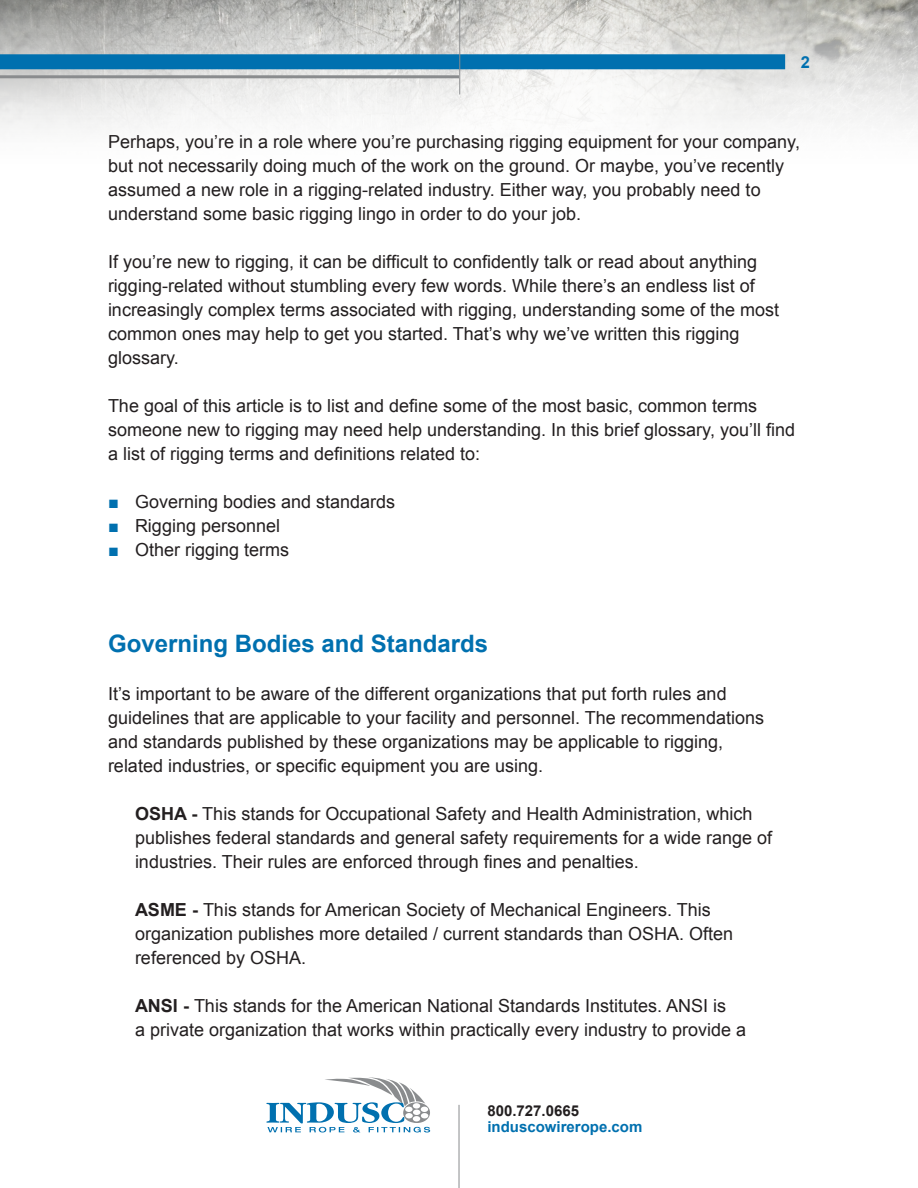
<style>
.page{position:relative;width:918px;height:1188px;background:#fff}
.page>*{position:absolute;margin:0;border:0;box-sizing:border-box;transform-origin:0 0}
.t1{font:700 24px "Arial";color:#0070af}
.t2{font:18px/24px "Arial";color:#231f20}
.t3{font:700 16.5px "Arial";color:#0070af}
.t4{font:700 15px "Arial";color:#0070af}
.t5{font:700 15px "Arial";color:#231f20}
.s1{color:#0070af}
.s2{font-weight:700}
</style>
<div class="page">
<svg style="left:266px;top:1077px;width:164px;height:56px"></svg>
<img style="left:0;top:0;width:918px;height:130px">
<hr style="left:459px;top:1105px;width:1px;height:83px;background:#8a8c8e">
<div style="left:0;top:54px;width:785px;height:15px;background:#0070af"></div>
<hr style="left:0;top:75px;width:459px;height:3px;background:#8a8c8e">
<hr style="left:459px;top:0;width:1px;height:94px;background:#8a8c8e">
<p class="t3" style="left:801px;top:52px;width:11px">2</p>
<p class="t2" style="left:108px;top:130px;width:694px">Perhaps, you’re in a role where you’re purchasing rigging equipment for your company, but not necessarily doing much of the work on the ground. Or maybe, you’ve recently assumed a new role in a rigging-related industry. Either way, you probably need to understand some basic rigging lingo in order to do your job.</p>
<p class="t2" style="left:108px;top:250px;width:673px">If you’re new to rigging, it can be difficult to confidently talk or read about anything rigging-related without stumbling every few words. While there’s an endless list of increasingly complex terms associated with rigging, understanding some of the most common ones may help to get you started. That’s why we’ve written this rigging glossary.</p>
<p class="t2" style="left:108px;top:394px;width:689px">The goal of this article is to list and define some of the most basic, common terms someone new to rigging may need help understanding. In this brief glossary, you’ll find</p>
<p class="t2" style="left:108px;top:442px;width:374px">a list of rigging terms and definitions related to:</p>
<p class="t2" style="left:108px;top:490px;width:289px"><span class="s1">■</span> Governing bodies and standards</p>
<p class="t2" style="left:108px;top:514px;width:174px"><span class="s1">■</span> Rigging personnel</p>
<p class="t2" style="left:108px;top:538px;width:183px"><span class="s1">■</span> Other rigging terms</p>
<p class="t1" style="left:108px;top:628px;width:382px">Governing Bodies and Standards</p>
<p class="t2" style="left:108px;top:682px;width:658px">It’s important to be aware of the different organizations that put forth rules and guidelines that are applicable to your facility and personnel. The recommendations</p>
<p class="t2" style="left:108px;top:730px;width:617px">and standards published by these organizations may be applicable to rigging,</p>
<p class="t2" style="left:108px;top:754px;width:437px">related industries, or specific equipment you are using.</p>
<p class="t2" style="left:135px;top:802px;width:639px"><span class="s2">OSHA -</span> This stands for Occupational Safety and Health Administration, which publishes federal standards and general safety requirements for a wide range of industries. Their rules are enforced through fines and penalties.</p>
<p class="t2" style="left:135px;top:898px;width:600px"><span class="s2">ASME -</span> This stands for American Society of Mechanical Engineers. This organization publishes more detailed / current standards than OSHA. Often referenced by OSHA.</p>
<p class="t2" style="left:135px;top:994px;width:593px"><span class="s2">ANSI -</span> This stands for the American National Standards Institutes. ANSI is</p>
<p class="t2" style="left:135px;top:1018px;width:613px">a private organization that works within practically every industry to provide a</p>
<p class="t5" style="left:487px;top:1101px;width:93px">800.727.0665</p>
<p class="t4" style="left:487px;top:1117px;width:157px">induscowirerope.com</p>
</div>
